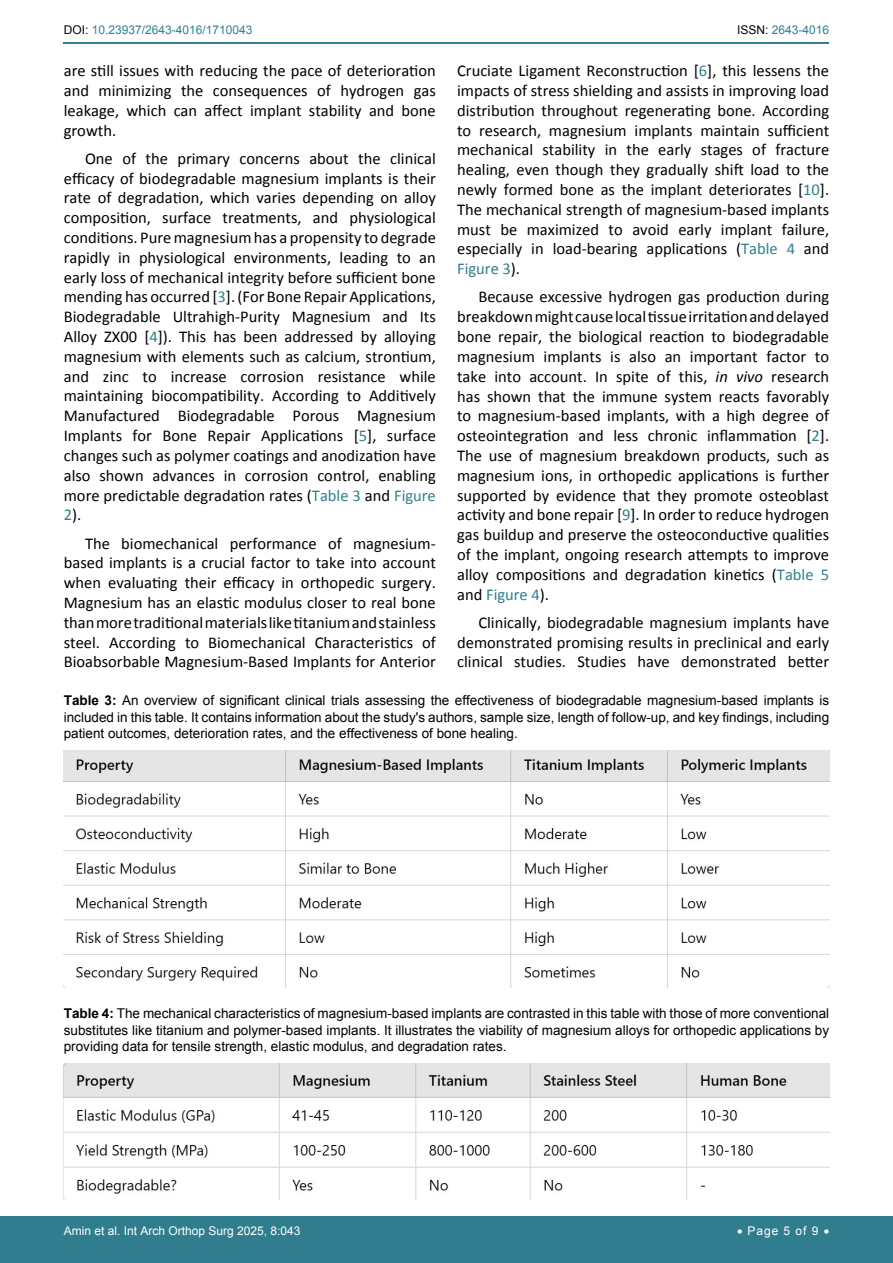
<style>
.page{position:relative;width:893px;height:1263px;background:#fff}
.page>*{position:absolute;margin:0;border:0;box-sizing:border-box;transform-origin:0 0}
.t1{font:16.5px/19.8px "Calibri";color:#000;text-align:justify}
.t2{font:13.5px/16.2px "Arial";color:#000;text-align:justify}
.t3{font:12px "Arial";color:#fff}
.t4{font:12px "Arial";color:#30808d}
.s1{color:#000}
.s2{color:#30808d}
.s3{font-weight:700}
.s4{font-style:italic}
</style>
<div class="page">
<hr style="left:64px;top:42px;width:765px;height:1px;background:#30808d">
<div style="left:0;top:1217px;width:893px;height:46px;background:#307d8d"></div>
<img style="left:64px;top:750px;width:765px;height:237px">
<img style="left:64px;top:1063px;width:765px;height:136px">
<p class="t4" style="left:64px;top:22px;width:190px"><span class="s1">DOI:</span> 10.23937/2643-4016/1710043</p>
<p class="t4" style="left:737px;top:22px;width:94px"><span class="s1">ISSN:</span> 2643-4016</p>
<p class="t1" style="left:64px;top:61px;width:374px">are still issues with reducing the pace of deterioration and minimizing the consequences of hydrogen gas leakage, which can affect implant stability and bone growth.</p>
<p class="t1" style="left:64px;top:149px;width:374px;text-indent:21px">One of the primary concerns about the clinical efficacy of biodegradable magnesium implants is their rate of degradation, which varies depending on alloy composition, surface treatments, and physiological conditions. Pure magnesium has a propensity to degrade rapidly in physiological environments, leading to an early loss of mechanical integrity before sufficient bone mending has occurred [<span class="s2">3</span>]. (For Bone Repair Applications, Biodegradable Ultrahigh-Purity Magnesium and Its Alloy ZX00 [<span class="s2">4</span>]). This has been addressed by alloying magnesium with elements such as calcium, strontium, and zinc to increase corrosion resistance while maintaining biocompatibility. According to Additively Manufactured Biodegradable Porous Magnesium Implants for Bone Repair Applications [<span class="s2">5</span>], surface changes such as polymer coatings and anodization have also shown advances in corrosion control, enabling more predictable degradation rates (<span class="s2">Table 3</span> and <span class="s2">Figure 2</span>).</p>
<p class="t1" style="left:64px;top:533px;width:374px;text-indent:21px">The biomechanical performance of magnesium&shy;based implants is a crucial factor to take into account when evaluating their efficacy in orthopedic surgery.<br>Magnesium has an elastic modulus closer to real bone than more traditional materials like titanium and stainless steel. According to Biomechanical Characteristics of Bioabsorbable Magnesium-Based Implants for Anterior</p>
<p class="t2" style="left:64px;top:693px;width:767px"><span class="s3">Table 3:</span> An overview of significant clinical trials assessing the effectiveness of biodegradable magnesium-based implants is included in this table. It contains information about the study's authors, sample size, length of follow-up, and key findings, including patient outcomes, deterioration rates, and the effectiveness of bone healing.</p>
<p class="t1" style="left:457px;top:61px;width:374px">Cruciate Ligament Reconstruction [<span class="s2">6</span>], this lessens the impacts of stress shielding and assists in improving load distribution throughout regenerating bone. According to research, magnesium implants maintain sufficient mechanical stability in the early stages of fracture healing, even though they gradually shift load to the newly formed bone as the implant deteriorates [<span class="s2">10</span>].<br>The mechanical strength of magnesium-based implants must be maximized to avoid early implant failure, especially in load-bearing applications (<span class="s2">Table 4</span> and <span class="s2">Figure 3</span>).</p>
<p class="t1" style="left:457px;top:287px;width:374px;text-indent:21px">Because excessive hydrogen gas production during breakdown might cause local tissue irritation and delayed bone repair, the biological reaction to biodegradable magnesium implants is also an important factor to take into account. In spite of this, <span class="s4">in vivo</span> research has shown that the immune system reacts favorably to magnesium-based implants, with a high degree of osteointegration and less chronic inflammation [<span class="s2">2</span>].<br>The use of magnesium breakdown products, such as magnesium ions, in orthopedic applications is further supported by evidence that they promote osteoblast activity and bone repair [<span class="s2">9</span>]. In order to reduce hydrogen gas buildup and preserve the osteoconductive qualities of the implant, ongoing research attempts to improve alloy compositions and degradation kinetics (<span class="s2">Table 5 </span>and <span class="s2">Figure 4</span>).</p>
<p class="t1" style="left:457px;top:612px;width:374px;text-indent:21px">Clinically, biodegradable magnesium implants have demonstrated promising results in preclinical and early clinical studies. Studies have demonstrated better</p>
<p class="t2" style="left:64px;top:1006px;width:767px"><span class="s3">Table 4:</span> The mechanical characteristics of magnesium-based implants are contrasted in this table with those of more conventional substitutes like titanium and polymer-based implants. It illustrates the viability of magnesium alloys for orthopedic applications by providing data for tensile strength, elastic modulus, and degradation rates.</p>
<p class="t3" style="left:64px;top:1223px;width:238px">Amin et al. Int Arch Orthop Surg 2025, 8:043</p>
<p class="t3" style="left:737px;top:1223px;width:94px">• Page 5 of 9 •</p>
</div>
